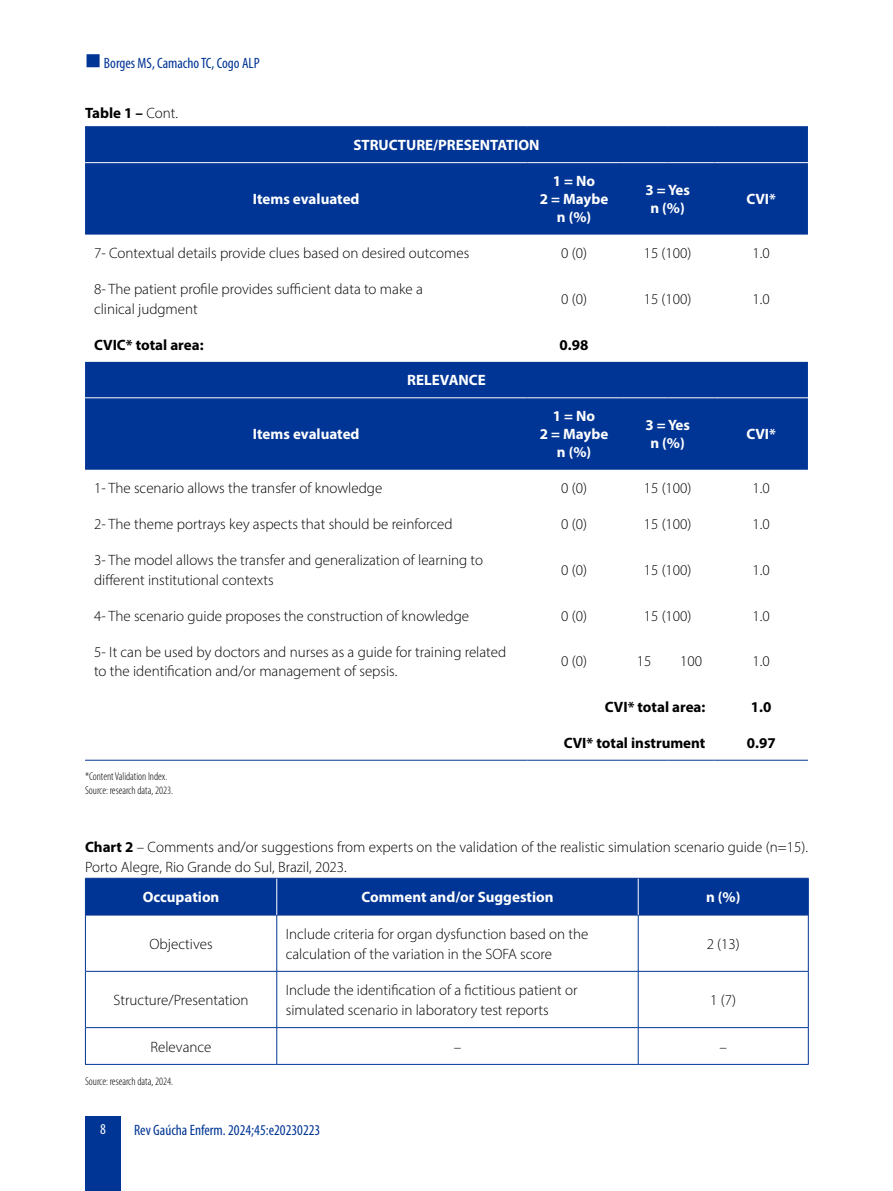
<style>
.page{position:relative;width:893px;height:1191px;background:#fff}
.page>*{position:absolute;margin:0;border:0;box-sizing:border-box;transform-origin:0 0}
.t1{font:300 15px/19.5px "Myriad Pro";color:#000}
.t2{font:700 15px/18px "Myriad Pro";color:#fff;text-align:center}
.t3{font:700 15px "Myriad Pro";color:#000}
.t4{font:condensed 15px "Myriad Pro";color:#003595}
.t5{font:condensed 15px "Myriad Pro";color:#fff}
.t6{font:300 condensed 11.25px/13.5px "Myriad Pro";color:#000}
.s1{font-weight:300}
.s2{font-weight:700}
</style>
<div class="page">
<div style="left:85px;top:1116px;width:36px;height:75px;background:#003595"></div>
<svg style="left:85px;top:127px;width:723px;height:343px;fill:#003595"></svg>
<hr style="left:85px;top:760px;width:442px;height:1px;background:#003595">
<hr style="left:527px;top:760px;width:94px;height:1px;background:#003595">
<hr style="left:621px;top:760px;width:47px;height:1px;background:#003595">
<hr style="left:668px;top:760px;width:46px;height:1px;background:#003595">
<hr style="left:714px;top:760px;width:94px;height:1px;background:#003595">
<hr style="left:85px;top:162px;width:442px;height:1px;background:#fff">
<hr style="left:527px;top:162px;width:94px;height:1px;background:#fff">
<hr style="left:621px;top:162px;width:47px;height:1px;background:#fff">
<hr style="left:668px;top:162px;width:46px;height:1px;background:#fff">
<hr style="left:714px;top:162px;width:94px;height:1px;background:#fff">
<hr style="left:85px;top:397px;width:442px;height:1px;background:#fff">
<hr style="left:527px;top:397px;width:94px;height:1px;background:#fff">
<hr style="left:621px;top:397px;width:47px;height:1px;background:#fff">
<hr style="left:668px;top:397px;width:46px;height:1px;background:#fff">
<hr style="left:714px;top:397px;width:94px;height:1px;background:#fff">
<hr style="left:85px;top:126px;width:442px;height:1px;background:#003595">
<hr style="left:527px;top:126px;width:94px;height:1px;background:#003595">
<hr style="left:621px;top:126px;width:47px;height:1px;background:#003595">
<hr style="left:668px;top:126px;width:46px;height:1px;background:#003595">
<hr style="left:714px;top:126px;width:94px;height:1px;background:#003595">
<div style="left:86px;top:879px;width:722px;height:35px;background:#003595"></div>
<hr style="left:85px;top:878px;width:192px;height:1px;background:#003595">
<hr style="left:85px;top:878px;width:1px;height:37px;background:#003595">
<hr style="left:277px;top:878px;width:361px;height:1px;background:#003595">
<hr style="left:638px;top:878px;width:171px;height:1px;background:#003595">
<hr style="left:808px;top:878px;width:1px;height:37px;background:#003595">
<hr style="left:85px;top:915px;width:1px;height:56px;background:#003595">
<hr style="left:808px;top:915px;width:1px;height:56px;background:#003595">
<hr style="left:85px;top:971px;width:1px;height:56px;background:#003595">
<hr style="left:808px;top:971px;width:1px;height:56px;background:#003595">
<hr style="left:85px;top:1027px;width:1px;height:37px;background:#003595">
<hr style="left:808px;top:1027px;width:1px;height:37px;background:#003595">
<hr style="left:85px;top:1064px;width:192px;height:1px;background:#003595">
<hr style="left:277px;top:1064px;width:361px;height:1px;background:#003595">
<hr style="left:638px;top:1064px;width:171px;height:1px;background:#003595">
<hr style="left:86px;top:914px;width:191px;height:1px;background:#003595">
<hr style="left:277px;top:914px;width:361px;height:1px;background:#003595">
<hr style="left:276px;top:915px;width:1px;height:56px;background:#003595">
<hr style="left:638px;top:914px;width:170px;height:1px;background:#003595">
<hr style="left:638px;top:915px;width:1px;height:56px;background:#003595">
<hr style="left:86px;top:971px;width:191px;height:1px;background:#003595">
<hr style="left:277px;top:971px;width:361px;height:1px;background:#003595">
<hr style="left:276px;top:971px;width:1px;height:56px;background:#003595">
<hr style="left:638px;top:971px;width:170px;height:1px;background:#003595">
<hr style="left:638px;top:971px;width:1px;height:56px;background:#003595">
<hr style="left:86px;top:1027px;width:191px;height:1px;background:#003595">
<hr style="left:277px;top:1027px;width:361px;height:1px;background:#003595">
<hr style="left:276px;top:1027px;width:1px;height:37px;background:#003595">
<hr style="left:638px;top:1027px;width:170px;height:1px;background:#003595">
<hr style="left:638px;top:1027px;width:1px;height:37px;background:#003595">
<hr style="left:276px;top:878px;width:1px;height:37px;background:#fff">
<hr style="left:638px;top:878px;width:1px;height:37px;background:#fff">
<p class="t4" style="left:104px;top:54px;width:157px">Borges MS, Camacho TC, Cogo ALP</p>
<p class="t3" style="left:85px;top:103px;width:95px">Table 1 – <span class="s1">Cont.</span></p>
<p class="t2" style="left:353px;top:136px;width:188px">STRUCTURE/PRESENTATION</p>
<p class="t2" style="left:253px;top:190px;width:108px">Items evaluated</p>
<p class="t2" style="left:540px;top:172px;width:70px">1 = No<br>2 = Maybe n (%)</p>
<p class="t2" style="left:645px;top:181px;width:46px">3 = Yes n (%)</p>
<p class="t2" style="left:746px;top:190px;width:31px">CVI*</p>
<p class="t1" style="left:94px;top:243px;width:377px">7- Contextual details provide clues based on desired outcomes</p>
<p class="t1" style="left:561px;top:243px;width:27px">0 (0)</p>
<p class="t1" style="left:644px;top:243px;width:49px">15 (100)</p>
<p class="t1" style="left:753px;top:243px;width:19px">1.0</p>
<p class="t1" style="left:94px;top:279px;width:330px">8- The patient profile provides sufficient data to make a clinical judgment</p>
<p class="t1" style="left:561px;top:289px;width:27px">0 (0)</p>
<p class="t1" style="left:644px;top:289px;width:49px">15 (100)</p>
<p class="t1" style="left:753px;top:289px;width:19px">1.0</p>
<p class="t3" style="left:94px;top:335px;width:111px">CVIC* total area:</p>
<p class="t3" style="left:560px;top:335px;width:30px">0.98</p>
<p class="t2" style="left:407px;top:371px;width:80px">RELEVANCE</p>
<p class="t2" style="left:253px;top:425px;width:108px">Items evaluated</p>
<p class="t2" style="left:540px;top:407px;width:70px">1 = No<br>2 = Maybe n (%)</p>
<p class="t2" style="left:645px;top:416px;width:46px">3 = Yes n (%)</p>
<p class="t2" style="left:746px;top:425px;width:31px">CVI*</p>
<p class="t1" style="left:94px;top:478px;width:290px">1- The scenario allows the transfer of knowledge</p>
<p class="t1" style="left:561px;top:478px;width:27px">0 (0)</p>
<p class="t1" style="left:644px;top:478px;width:49px">15 (100)</p>
<p class="t1" style="left:753px;top:478px;width:19px">1.0</p>
<p class="t1" style="left:94px;top:514px;width:360px">2- The theme portrays key aspects that should be reinforced</p>
<p class="t1" style="left:561px;top:514px;width:27px">0 (0)</p>
<p class="t1" style="left:644px;top:514px;width:49px">15 (100)</p>
<p class="t1" style="left:753px;top:514px;width:19px">1.0</p>
<p class="t1" style="left:94px;top:550px;width:391px">3- The model allows the transfer and generalization of learning to different institutional contexts</p>
<p class="t1" style="left:561px;top:560px;width:27px">0 (0)</p>
<p class="t1" style="left:644px;top:560px;width:49px">15 (100)</p>
<p class="t1" style="left:753px;top:560px;width:19px">1.0</p>
<p class="t1" style="left:94px;top:605px;width:376px">4- The scenario guide proposes the construction of knowledge</p>
<p class="t1" style="left:561px;top:605px;width:27px">0 (0)</p>
<p class="t1" style="left:644px;top:605px;width:49px">15 (100)</p>
<p class="t1" style="left:753px;top:605px;width:19px">1.0</p>
<p class="t1" style="left:94px;top:641px;width:414px">5- It can be used by doctors and nurses as a guide for training related to the identification and/or management of sepsis.</p>
<p class="t1" style="left:561px;top:651px;width:27px">0 (0)</p>
<p class="t1" style="left:637px;top:651px;width:16px">15</p>
<p class="t1" style="left:680px;top:651px;width:23px">100</p>
<p class="t1" style="left:753px;top:651px;width:19px">1.0</p>
<p class="t3" style="left:605px;top:697px;width:102px">CVI* total area:</p>
<p class="t3" style="left:751px;top:697px;width:22px">1.0</p>
<p class="t3" style="left:564px;top:733px;width:143px">CVI* total instrument</p>
<p class="t3" style="left:747px;top:733px;width:30px">0.97</p>
<p class="t6" style="left:85px;top:770px;width:90px">*Content Validation Index.<br>Source: research data, 2023.</p>
<p class="t1" style="left:85px;top:837px;width:724px"><span class="s2">Chart 2</span> – Comments and/or suggestions from experts on the validation of the realistic simulation scenario guide (n=15).<br>Porto Alegre, Rio Grande do Sul, Brazil, 2023.</p>
<p class="t2" style="left:143px;top:887px;width:78px">Occupation</p>
<p class="t2" style="left:361px;top:887px;width:194px">Comment and/or Suggestion</p>
<p class="t2" style="left:706px;top:887px;width:36px">n (%)</p>
<p class="t1" style="left:150px;top:934px;width:64px">Objectives</p>
<p class="t1" style="left:286px;top:924px;width:304px">Include criteria for organ dysfunction based on the calculation of the variation in the SOFA score</p>
<p class="t1" style="left:707px;top:934px;width:35px">2 (13)</p>
<p class="t1" style="left:114px;top:990px;width:137px">Structure/Presentation</p>
<p class="t1" style="left:286px;top:980px;width:293px">Include the identification of a fictitious patient or simulated scenario in laboratory test reports</p>
<p class="t1" style="left:710px;top:990px;width:27px">1 (7)</p>
<p class="t1" style="left:151px;top:1036px;width:63px">Relevance</p>
<p class="t1" style="left:454px;top:1036px;width:9px">–</p>
<p class="t1" style="left:719px;top:1036px;width:9px">–</p>
<p class="t6" style="left:85px;top:1074px;width:90px">Source: research data, 2024.</p>
<p class="t5" style="left:100px;top:1120px;width:7px">8</p>
<p class="t4" style="left:134px;top:1121px;width:188px">Rev Gaúcha Enferm. 2024;45:e20230223</p>
</div>
